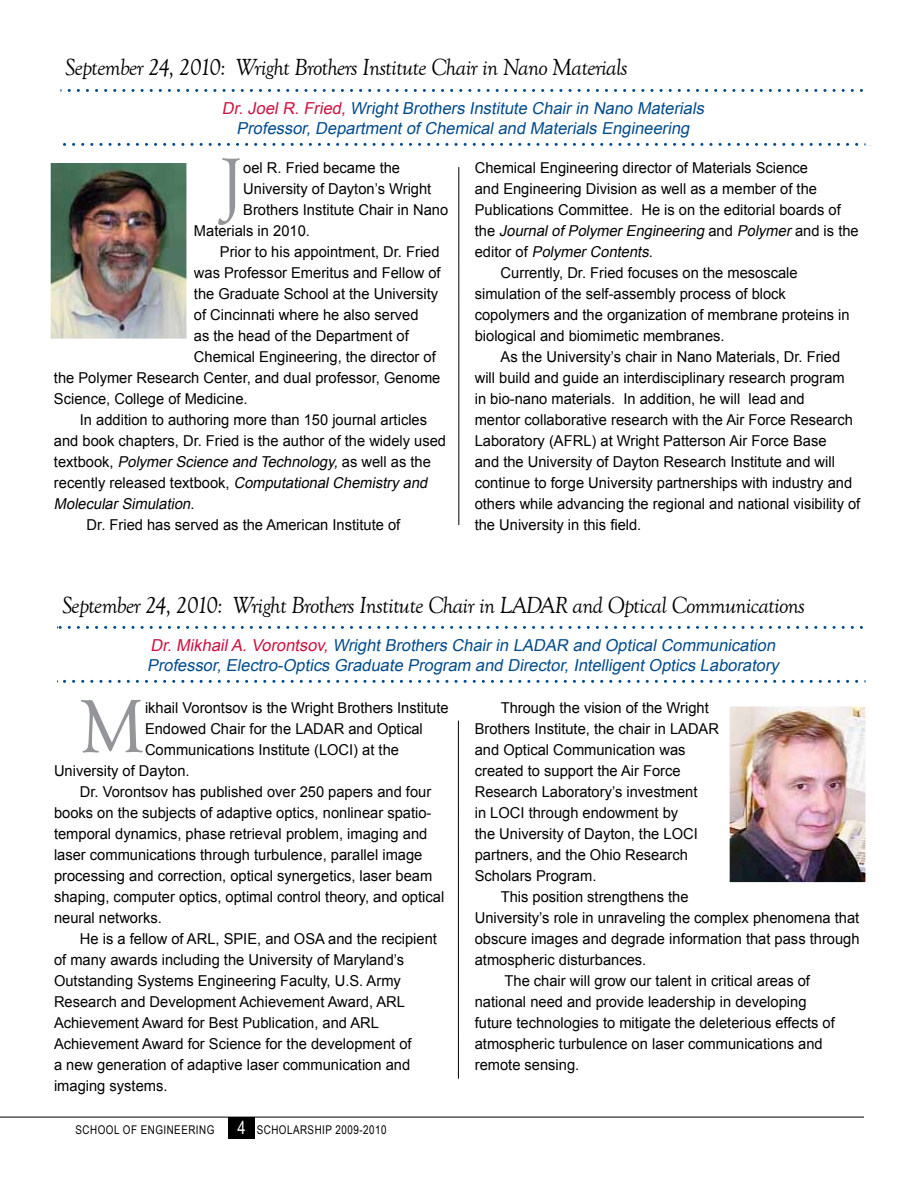
<style>
.page{position:relative;width:918px;height:1188px;background:#fff}
.page>*{position:absolute;margin:0;border:0;box-sizing:border-box;transform-origin:0 0}
.t1{font:77.4px "Goudy Old Style T";color:#939598}
.t2{font:italic 24px "Goudy Old Style T";letter-spacing:-.03em;color:#000}
.t3{font:18px "Arial Narrow";color:#fff}
.t4{font:italic 16.5px/19.8px "Arial";color:#004b8d;text-align:center}
.t5{font:15px "Arial";color:#000}
.t6{font:italic 15px "Arial";color:#000}
.t7{font:12px "Arial Narrow";letter-spacing:.04em;color:#000}
.s1{color:#ce1141}
.s2{font-style:normal}
.s3{font-style:italic}
</style>
<div class="page">
<hr style="left:0;top:1117px;width:864px;height:1px;background:#000">
<div style="left:228px;top:1117px;width:27px;height:21px;background:#000"></div>
<svg style="left:64px;top:143px;width:801px;height:3px"></svg>
<svg style="left:60px;top:89px;width:801px;height:3px"></svg>
<img style="left:52px;top:165px;width:133px;height:172px">
<div style="left:43px;top:156px;width:151px;height:190px;border:8px solid #fff"></div>
<svg style="left:64px;top:680px;width:801px;height:3px"></svg>
<svg style="left:57px;top:626px;width:804px;height:3px"></svg>
<img style="left:731px;top:708px;width:133px;height:173px">
<div style="left:722px;top:699px;width:151px;height:191px;border:8px solid #fff"></div>
<hr style="left:459px;top:167px;width:1px;height:358px;background:#000">
<hr style="left:458px;top:721px;width:1px;height:358px;background:#000">
<h2 class="t2" style="left:65px;top:54px;width:564px">September 24, 2010: Wright Brothers Institute Chair in Nano Materials</h2>
<p class="t4" style="left:222px;top:99px;width:487px"><span class="s1">Dr.JoelR.Fried,</span>WrightBrothers Institute Chairin Nano Materials<br>Professor,DepartmentofChemicaland Materials Engineering</p>
<h1 class="t1" style="left:220px;top:143px;width:25px">J</h1>
<p class="t5" style="left:243px;top:158px;width:158px">oel R. Fried became the</p>
<p class="t5" style="left:243px;top:179px;width:190px">University of Dayton’s Wright</p>
<p class="t5" style="left:243px;top:200px;width:207px">Brothers Institute Chair in Nano</p>
<p class="t5" style="left:194px;top:221px;width:118px">Materials in 2010.</p>
<p class="t5" style="left:220px;top:242px;width:221px">Prior to his appointment, Dr. Fried</p>
<p class="t5" style="left:194px;top:263px;width:248px">was Professor Emeritus and Fellow of</p>
<p class="t5" style="left:194px;top:284px;width:246px">the Graduate School at the University</p>
<p class="t5" style="left:194px;top:305px;width:226px">of Cincinnati where he also served</p>
<p class="t5" style="left:194px;top:326px;width:216px">as the head of the Department of</p>
<p class="t5" style="left:194px;top:347px;width:243px">Chemical Engineering, the director of</p>
<p class="t5" style="left:54px;top:368px;width:388px">the Polymer Research Center, and dual professor, Genome</p>
<p class="t5" style="left:54px;top:389px;width:195px">Science, College of Medicine.</p>
<p class="t5" style="left:80px;top:410px;width:349px">In addition to authoring more than 150 journal articles</p>
<p class="t5" style="left:54px;top:431px;width:394px">and book chapters, Dr. Fried is the author of the widely used</p>
<p class="t6" style="left:54px;top:452px;width:378px"><span class="s2">t e xt b o o k ,</span> PolymerScience and Technology,<span class="s2">a s w e l l a s t h e</span></p>
<p class="t5" style="left:54px;top:473px;width:378px">recently released textbook, <span class="s3">ComputationalChemistry and</span></p>
<p class="t6" style="left:54px;top:494px;width:142px">MolecularSimulation<span class="s2">.</span></p>
<p class="t5" style="left:87px;top:515px;width:315px">Dr. Fried has served as the American Institute of</p>
<p class="t5" style="left:475px;top:158px;width:335px">Chemical Engineering director of Materials Science</p>
<p class="t5" style="left:475px;top:179px;width:344px">and Engineering Division as well as a member of the</p>
<p class="t5" style="left:475px;top:200px;width:368px">Publications Committee. He is on the editorial boards of</p>
<p class="t6" style="left:475px;top:221px;width:386px"><span class="s2">t h e</span> JournalofPolymerEngineering <span class="s2">a n d</span> Polymer<span class="s2">a n d i s t h e</span></p>
<p class="t6" style="left:475px;top:242px;width:180px"><span class="s2">e d i t o r o f</span> PolymerContents<span class="s2">.</span></p>
<p class="t5" style="left:501px;top:263px;width:299px">Currently, Dr. Fried focuses on the mesoscale</p>
<p class="t5" style="left:475px;top:284px;width:313px">simulation of the self-assembly process of block</p>
<p class="t5" style="left:475px;top:305px;width:377px">copolymers and the organization of membrane proteins in</p>
<p class="t5" style="left:475px;top:326px;width:251px">biological and biomimetic membranes.</p>
<p class="t5" style="left:501px;top:347px;width:341px">As the University’s chair in Nano Materials, Dr. Fried</p>
<p class="t5" style="left:475px;top:368px;width:372px">will build and guide an interdisciplinary research program</p>
<p class="t5" style="left:475px;top:389px;width:332px">in bio-nano materials. In addition, he will lead and</p>
<p class="t5" style="left:475px;top:410px;width:380px">mentor collaborative research with the Air Force Research</p>
<p class="t5" style="left:475px;top:431px;width:353px">Laboratory (AFRL) at Wright Patterson Air Force Base</p>
<p class="t5" style="left:475px;top:452px;width:362px">and the University of Dayton Research Institute and will</p>
<p class="t5" style="left:475px;top:473px;width:379px">continue to forge University partnerships with industry and</p>
<p class="t5" style="left:475px;top:494px;width:387px">others while advancing the regional and national visibility of</p>
<p class="t5" style="left:475px;top:515px;width:168px">the University in this field.</p>
<h2 class="t2" style="left:62px;top:592px;width:745px">September 24, 2010: Wright Brothers Institute Chair in LADAR and Optical Communications</h2>
<p class="t4" style="left:147px;top:636px;width:637px;text-align:left"><span class="s1">Dr.MikhailA.Vorontsov,</span>WrightBrothers Chairin LADAR and OpticalCommunication<br>Professor,Electro-Optics Graduate Program and Director,IntelligentOptics Laboratory</p>
<h1 class="t1" style="left:80px;top:684px;width:67px">M</h1>
<p class="t5" style="left:145px;top:698px;width:305px">ikhail Vorontsov is the Wright Brothers Institute</p>
<p class="t5" style="left:145px;top:719px;width:279px">Endowed Chair for the LADAR and Optical</p>
<p class="t5" style="left:145px;top:740px;width:256px">Communications Institute (LOCI) at the</p>
<p class="t5" style="left:54px;top:761px;width:137px">University of Dayton.</p>
<p class="t5" style="left:80px;top:782px;width:353px">Dr. Vorontsov has published over 250 papers and four</p>
<p class="t5" style="left:54px;top:803px;width:379px">books on the subjects of adaptive optics, nonlinear spatio-</p>
<p class="t5" style="left:54px;top:824px;width:375px">temporal dynamics, phase retrieval problem, imaging and</p>
<p class="t5" style="left:54px;top:845px;width:370px">laser communications through turbulence, parallel image</p>
<p class="t5" style="left:54px;top:866px;width:380px">processing and correction, optical synergetics, laser beam</p>
<p class="t5" style="left:54px;top:887px;width:392px">shaping, computer optics, optimal control theory, and optical</p>
<p class="t5" style="left:54px;top:908px;width:109px">neural networks.</p>
<p class="t5" style="left:80px;top:929px;width:359px">He is a fellow of ARL, SPIE, and OSA and the recipient</p>
<p class="t5" style="left:54px;top:950px;width:352px">of many awards including the University of Maryland’s</p>
<p class="t5" style="left:54px;top:971px;width:348px">Outstanding Systems Engineering Faculty, U.S. Army</p>
<p class="t5" style="left:54px;top:992px;width:353px">Research and Development Achievement Award, ARL</p>
<p class="t5" style="left:54px;top:1013px;width:326px">Achievement Award for Best Publication, and ARL</p>
<p class="t5" style="left:54px;top:1034px;width:359px">Achievement Award for Science for the development of</p>
<p class="t5" style="left:54px;top:1055px;width:358px">a new generation of adaptive laser communication and</p>
<p class="t5" style="left:54px;top:1076px;width:115px">imaging systems.</p>
<p class="t3" style="left:237px;top:1115px;width:10px">4</p>
<p class="t7" style="left:76px;top:1121px;width:140px">SCHOOL OF ENGINEERING</p>
<p class="t7" style="left:257px;top:1121px;width:131px">SCHOLARSHIP 2009-2010</p>
<p class="t5" style="left:501px;top:698px;width:210px">Through the vision of the Wright</p>
<p class="t5" style="left:475px;top:719px;width:246px">Brothers Institute, the chair in LADAR</p>
<p class="t5" style="left:475px;top:740px;width:212px">and Optical Communication was</p>
<p class="t5" style="left:475px;top:761px;width:207px">created to support the Air Force</p>
<p class="t5" style="left:475px;top:782px;width:224px">Research Laboratory’s investment</p>
<p class="t5" style="left:475px;top:803px;width:205px">in LOCI through endowment by</p>
<p class="t5" style="left:475px;top:824px;width:225px">the University of Dayton, the LOCI</p>
<p class="t5" style="left:475px;top:845px;width:215px">partners, and the Ohio Research</p>
<p class="t5" style="left:475px;top:866px;width:123px">Scholars Program.</p>
<p class="t5" style="left:501px;top:887px;width:189px">This position strengthens the</p>
<p class="t5" style="left:475px;top:908px;width:386px">University’s role in unraveling the complex phenomena that</p>
<p class="t5" style="left:475px;top:929px;width:386px">obscure images and degrade information that pass through</p>
<p class="t5" style="left:475px;top:950px;width:173px">atmospheric disturbances.</p>
<p class="t5" style="left:505px;top:971px;width:307px">The chair will grow our talent in critical areas of</p>
<p class="t5" style="left:475px;top:992px;width:333px">national need and provide leadership in developing</p>
<p class="t5" style="left:475px;top:1013px;width:362px">future technologies to mitigate the deleterious effects of</p>
<p class="t5" style="left:475px;top:1034px;width:350px">atmospheric turbulence on laser communications and</p>
<p class="t5" style="left:475px;top:1055px;width:106px">remote sensing.</p>
</div>
